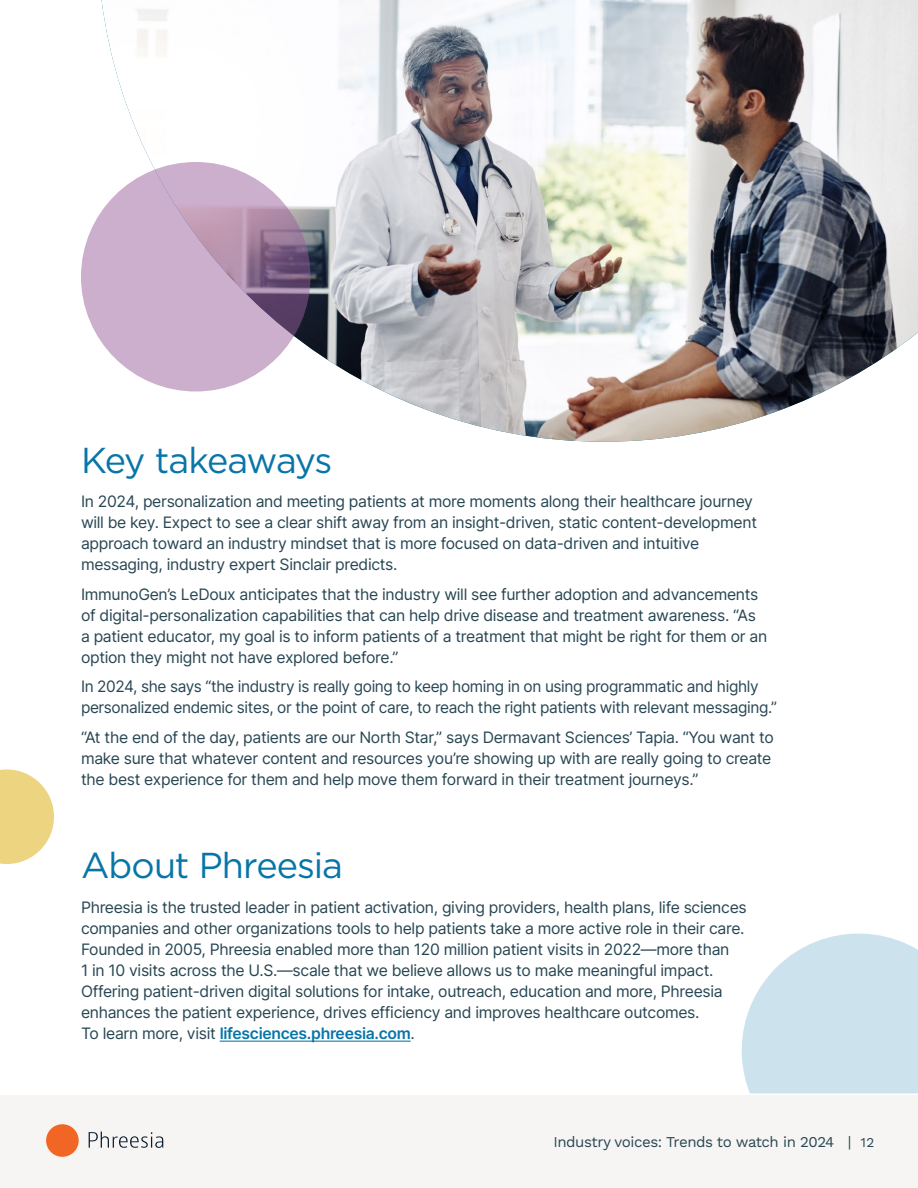
<style>
.page{position:relative;width:918px;height:1188px;background:#fff}
.page>*{position:absolute;margin:0;border:0;box-sizing:border-box;transform-origin:0 0}
.Section_Head{font:36px "Gotham";letter-spacing:-.03em;color:#0875a8}
.Section_Body{font:15.75px/21px "Inter";letter-spacing:-.02em;color:#274653}
.Text{font:15px "Work Sans";letter-spacing:-.03em;color:#274653}
.s1{font-weight:600;color:#0875a8}
.s2{font-size:13.5px}
</style>
<div class="page">
<div style="left:0;top:1095px;width:918px;height:93px;background:#f6f5f3"></div>
<div style="left:46px;top:1124px;width:33px;height:33px;background:#f26625;border-radius:50%"></div>
<svg style="left:89px;top:1132px;width:74px;height:16px"></svg>
<hr style="left:220px;top:1041px;width:191px;height:1px;background:#0875a8">
<img style="left:102px;top:0;width:816px;height:442px">
<svg style="left:81px;top:162px;width:229px;height:230px;background:#bfa0bf"></svg>
<svg style="left:0;top:770px;width:54px;height:94px"></svg>
<svg style="left:741px;top:933px;width:177px;height:160px;background:#d2e6ef"></svg>
<p class="Section_Head" style="left:81px;top:437px;width:253px">Key takeaways</p>
<p class="Section_Body" style="left:81px;top:491px;width:678px">In 2024, personalization and meeting patients at more moments along their healthcare journey will be key. Expect to see a clear shift away from an insight-driven, static content-development approach toward an industry mindset that is more focused on data-driven and intuitive messaging, industry expert Sinclair predicts.</p>
<p class="Section_Body" style="left:81px;top:583px;width:688px">ImmunoGen’s LeDoux anticipates that the industry will see further adoption and advancements of digital-personalization capabilities that can help drive disease and treatment awareness. “As a patient educator, my goal is to inform patients of a treatment that might be right for them or an option they might not have explored before.”</p>
<p class="Section_Body" style="left:81px;top:676px;width:698px">In 2024, she says “the industry is really going to keep homing in on using programmatic and highly personalized endemic sites, or the point of care, to reach the right patients with relevant messaging.”</p>
<p class="Section_Body" style="left:81px;top:726px;width:694px">“At the end of the day, patients are our North Star,” says Dermavant Sciences’ Tapia. “You want to make sure that whatever content and resources you’re showing up with are really going to create the best experience for them and help move them forward in their treatment journeys.”</p>
<p class="Section_Head" style="left:81px;top:842px;width:264px">About Phreesia</p>
<p class="Section_Body" style="left:81px;top:896px;width:667px">Phreesia is the trusted leader in patient activation, giving providers, health plans, life sciences companies and other organizations tools to help patients take a more active role in their care.<br>Founded in 2005, Phreesia enabled more than 120 million patient visits in 2022—more than<br>1 in 10 visits across the U.S.—scale that we believe allows us to make meaningful impact.<br>Offering patient-driven digital solutions for intake, outreach, education and more, Phreesia enhances the patient experience, drives efficiency and improves healthcare outcomes.<br>To learn more, visit <span class="s1">lifesciences.phreesia.com</span>.</p>
<p class="Text" style="left:553px;top:1133px;width:323px">Industry voices: Trends to watch in 2024 | <span class="s2">12</span></p>
</div>
